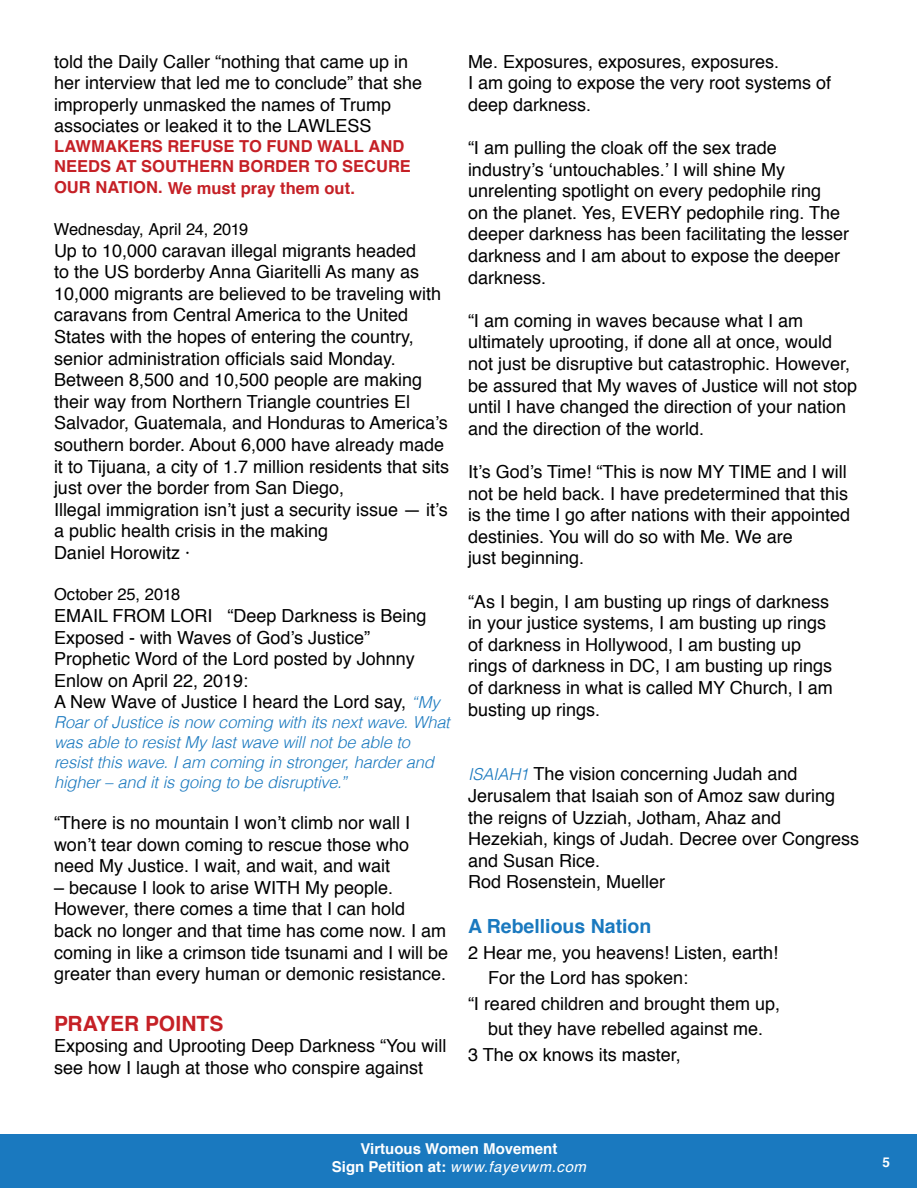
<style>
.page{position:relative;width:918px;height:1188px;background:#fff}
.page>*{position:absolute;margin:0;border:0;box-sizing:border-box;transform-origin:0 0}
.t1{font:700 21px "Helvetica";color:#c52026}
.t2{font:700 19.5px "Helvetica";color:#1a79bf}
.t3{font:18px/21.6px "Helvetica";color:#000}
.t4{font:italic 300 16.5px/19.8px "Helvetica";letter-spacing:-.01em;color:#1a79bf}
.t5{font:700 16.5px/19.8px "Helvetica";letter-spacing:.005em;color:#c52026}
.t6{font:16.5px "Helvetica";color:#000}
.t7{font:700 15px/18px "Helvetica";color:#fff;text-align:center}
.t8{font:700 13.5px "Helvetica";color:#fff}
.s1{font-weight:300;font-style:italic;font-size:16.5px;color:#1a79bf}
.s2{font-weight:400;font-style:italic}
</style>
<div class="page">
<div style="left:1px;top:1134px;width:916px;height:53px;background:#1a79bf"></div>
<p class="t3" style="left:54px;top:51px;width:370px">told the Daily Caller “nothing that came up in her interview that led me to conclude” that she improperly unmasked the names of Trump associates or leaked it to the LAWLESS</p>
<p class="t5" style="left:54px;top:137px;width:358px">LAWMAKERS REFUSE TO FUND WALL AND<br>NEEDS AT SOUTHERN BORDER TO SECURE</p>
<p class="t5" style="left:54px;top:178px;width:303px">OUR NATION. We must pray them out.</p>
<p class="t6" style="left:54px;top:216px;width:196px">Wednesday, April 24, 2019</p>
<p class="t3" style="left:54px;top:240px;width:397px">Up to 10,000 caravan illegal migrants headed<br>to the US borderby Anna Giaritelli As many as 10,000 migrants are believed to be traveling with caravans from Central America to the United States with the hopes of entering the country, senior administration officials said Monday.<br>Between 8,500 and 10,500 people are making their way from Northern Triangle countries El Salvador, Guatemala, and Honduras to America’s southern border. About 6,000 have already made it to Tijuana, a city of 1.7 million residents that sits just over the border from San Diego,<br>Illegal immigration isn’t just a security issue — it’s a public health crisis in the making<br>Daniel Horowitz ·</p>
<p class="t6" style="left:54px;top:582px;width:128px">October 25, 2018</p>
<p class="t3" style="left:54px;top:605px;width:387px">EMAIL FROM LORI “Deep Darkness is Being Exposed - with Waves of God’s Justice” Prophetic Word of the Lord posted by Johnny Enlow on April 22, 2019:<br>A New Wave of Justice I heard the Lord say, <span class="s1">“My</span></p>
<p class="t4" style="left:54px;top:711px;width:397px">Roar of Justice is now coming with its next wave. What was able to resist My last wave will not be able to resist this wave. I am coming in stronger, harder and higher – and it is going to be disruptive.”</p>
<p class="t3" style="left:54px;top:812px;width:358px;text-align:justify">“There is no mountain I won’t climb nor wall I won’t tear down coming to rescue those who need My Justice. I wait, and wait, and wait</p>
<p class="t3" style="left:54px;top:877px;width:396px">– because I look to arise WITH My people.<br>However, there comes a time that I can hold<br>back no longer and that time has come now. I am coming in like a crimson tide tsunami and I will be greater than every human or demonic resistance.</p>
<p class="t1" style="left:54px;top:1006px;width:171px">PRAYER POINTS</p>
<p class="t3" style="left:54px;top:1036px;width:394px">Exposing and Uprooting Deep Darkness “You will see how I laugh at those who conspire against</p>
<p class="t3" style="left:468px;top:51px;width:365px">Me. Exposures, exposures, exposures.<br>I am going to expose the very root systems of deep darkness.</p>
<p class="t3" style="left:468px;top:137px;width:383px">“I am pulling the cloak off the sex trade industry’s ‘untouchables.’ I will shine My unrelenting spotlight on every pedophile ring<br>on the planet. Yes, EVERY pedophile ring. The deeper darkness has been facilitating the lesser darkness and I am about to expose the deeper darkness.</p>
<p class="t3" style="left:468px;top:310px;width:391px">“I am coming in waves because what I am ultimately uprooting, if done all at once, would not just be disruptive but catastrophic. However, be assured that My waves of Justice will not stop until I have changed the direction of your nation and the direction of the world.</p>
<p class="t3" style="left:468px;top:461px;width:384px">It’s God’s Time! “This is now MY TIME and I will not be held back. I have predetermined that this is the time I go after nations with their appointed destinies. You will do so with Me. We are<br>just beginning.</p>
<p class="t3" style="left:468px;top:591px;width:366px">“As I begin, I am busting up rings of darkness in your justice systems, I am busting up rings of darkness in Hollywood, I am busting up rings of darkness in DC, I am busting up rings of darkness in what is called MY Church, I am busting up rings.</p>
<p class="t3" style="left:468px;top:764px;width:393px"><span class="s1">ISAIAH1</span> The vision concerning Judah and Jerusalem that Isaiah son of Amoz saw during the reigns of Uzziah, Jotham, Ahaz and Hezekiah, kings of Judah. Decree over Congress and Susan Rice.<br>Rod Rosenstein, Mueller</p>
<p class="t2" style="left:468px;top:911px;width:185px">A Rebellious Nation</p>
<p class="t3" style="left:468px;top:942px;width:312px">2 Hear me, you heavens! Listen, earth!</p>
<p class="t3" style="left:488px;top:968px;width:202px">For the Lord has spoken:</p>
<p class="t3" style="left:468px;top:993px;width:314px">“I reared children and brought them up,</p>
<p class="t3" style="left:488px;top:1019px;width:277px">but they have rebelled against me.</p>
<p class="t3" style="left:468px;top:1044px;width:214px">3 The ox knows its master,</p>
<p class="t7" style="left:332px;top:1140px;width:256px">Virtuous Women Movement<br>Sign Petition at: <span class="s2">www.fayevwm.com</span></p>
<p class="t8" style="left:883px;top:1151px;width:9px">5</p>
</div>
